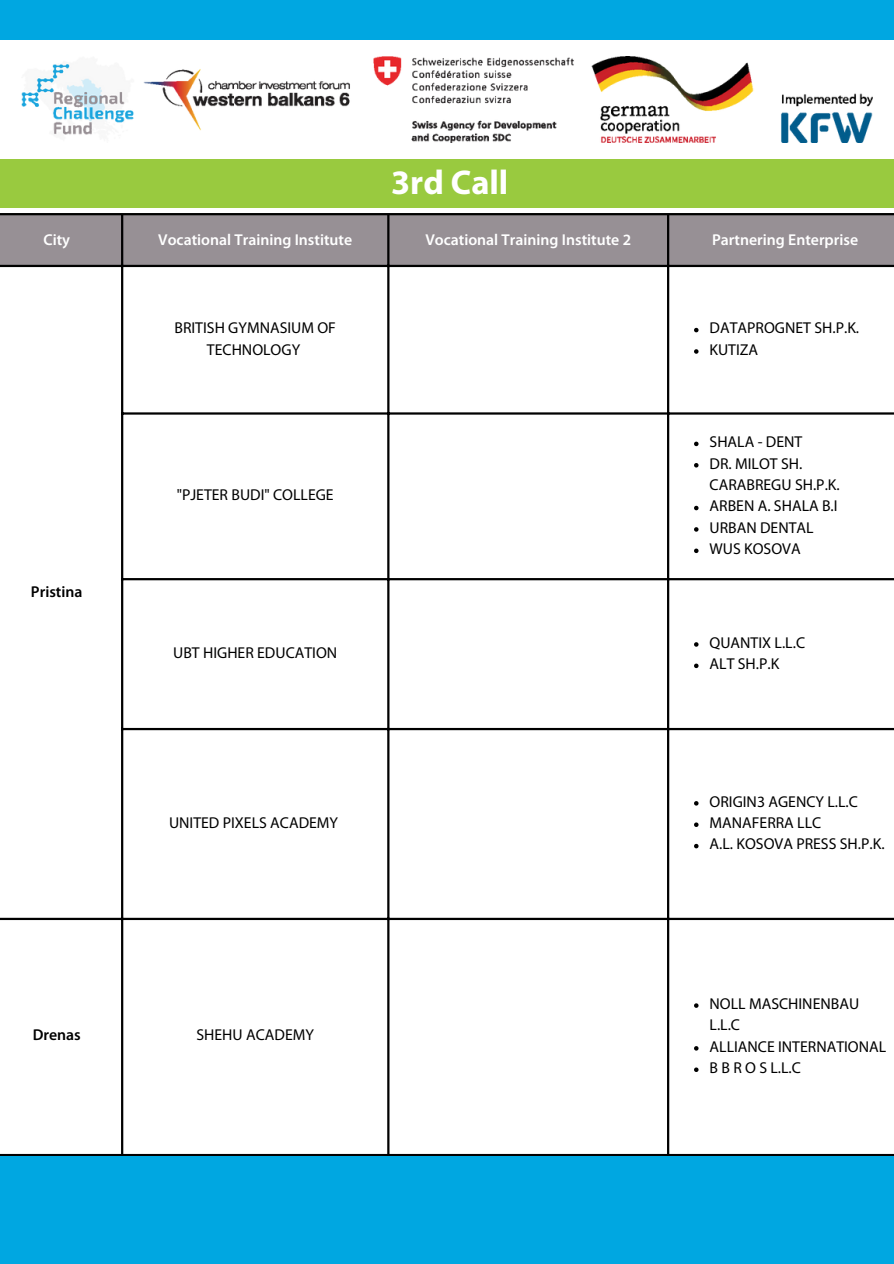
<style>
.page{position:relative;width:894px;height:1264px;background:#fff}
.page>*{position:absolute;margin:0;border:0;box-sizing:border-box;transform-origin:0 0}
.t1{font:700 34.35px "Myriad Pro";color:#fff}
.t2{font:15.75px/21.3px "Myriad Pro";color:#000}
.t3{font:600 15.75px "Myriad Pro";color:#fff}
.t4{font:600 15.75px "Myriad Pro";color:#000}
</style>
<div class="page">
<div style="left:1px;top:215px;width:892px;height:50px;background:#979095"></div>
<svg style="left:694px;top:328px;width:4px;height:4px"></svg>
<svg style="left:694px;top:349px;width:4px;height:5px"></svg>
<svg style="left:694px;top:441px;width:4px;height:5px"></svg>
<svg style="left:694px;top:463px;width:4px;height:4px"></svg>
<svg style="left:694px;top:506px;width:4px;height:4px"></svg>
<svg style="left:694px;top:527px;width:4px;height:4px"></svg>
<svg style="left:694px;top:548px;width:4px;height:5px"></svg>
<svg style="left:694px;top:642px;width:4px;height:4px"></svg>
<svg style="left:694px;top:663px;width:4px;height:5px"></svg>
<svg style="left:694px;top:801px;width:4px;height:4px"></svg>
<svg style="left:694px;top:822px;width:4px;height:5px"></svg>
<svg style="left:694px;top:843px;width:4px;height:5px"></svg>
<svg style="left:694px;top:1003px;width:4px;height:4px"></svg>
<svg style="left:694px;top:1046px;width:4px;height:4px"></svg>
<svg style="left:694px;top:1067px;width:4px;height:4px"></svg>
<hr style="left:0;top:215px;width:1px;height:938px;background:#000">
<hr style="left:121px;top:215px;width:2px;height:938px;background:#000">
<hr style="left:387px;top:215px;width:2px;height:938px;background:#000">
<hr style="left:666px;top:215px;width:3px;height:938px;background:#000">
<hr style="left:893px;top:215px;width:1px;height:938px;background:#000">
<hr style="left:0;top:213px;width:893px;height:2px;background:#000">
<hr style="left:0;top:265px;width:893px;height:2px;background:#000">
<hr style="left:121px;top:412px;width:772px;height:2px;background:#000">
<hr style="left:121px;top:578px;width:772px;height:2px;background:#000">
<hr style="left:121px;top:728px;width:772px;height:2px;background:#000">
<hr style="left:0;top:917px;width:893px;height:3px;background:#000">
<hr style="left:0;top:1153px;width:893px;height:3px;background:#000">
<div style="left:0;top:0;width:893px;height:40px;background:#00a7e1"></div>
<img style="left:21px;top:56px;width:851px;height:87px">
<div style="left:0;top:159px;width:893px;height:49px;background:#99ca3f"></div>
<div style="left:0;top:1156px;width:893px;height:107px;background:#00a7e1"></div>
<p class="t1" style="left:391px;top:168px;width:119px">3rd Call</p>
<p class="t3" style="left:43px;top:233px;width:28px">City</p>
<h1 class="t3" style="left:158px;top:233px;width:195px">Vocational Training Institute</h1>
<p class="t3" style="left:425px;top:233px;width:207px">Vocational Training Institute 2</p>
<p class="t3" style="left:712px;top:233px;width:147px">Partnering Enterprise</p>
<p class="t2" style="left:174px;top:319px;width:163px;text-align:center">BRITISH GYMNASIUM OF<br>TECHNOLOGY</p>
<p class="t2" style="left:709px;top:319px;width:151px">DATAPROGNET SH.P.K.</p>
<p class="t2" style="left:709px;top:340px;width:50px">KUTIZA</p>
<p class="t4" style="left:31px;top:585px;width:53px">Pristina</p>
<p class="t2" style="left:177px;top:485px;width:158px">"PJETER BUDI" COLLEGE</p>
<p class="t2" style="left:173px;top:643px;width:165px">UBT HIGHER EDUCATION</p>
<p class="t2" style="left:169px;top:813px;width:170px">UNITED PIXELS ACADEMY</p>
<p class="t4" style="left:33px;top:1028px;width:50px">Drenas</p>
<p class="t2" style="left:196px;top:1025px;width:119px">SHEHU ACADEMY</p>
<p class="t2" style="left:709px;top:432px;width:94px">SHALA - DENT</p>
<p class="t2" style="left:709px;top:454px;width:132px">DR. MILOT SH.<br>CARABREGU SH.P.K.</p>
<p class="t2" style="left:709px;top:497px;width:129px">ARBEN A. SHALA B.I</p>
<p class="t2" style="left:709px;top:518px;width:106px">URBAN DENTAL</p>
<p class="t2" style="left:709px;top:539px;width:93px">WUS KOSOVA</p>
<p class="t2" style="left:709px;top:633px;width:97px">QUANTIX L.L.C</p>
<p class="t2" style="left:709px;top:654px;width:71px">ALT SH.P.K</p>
<p class="t2" style="left:709px;top:792px;width:150px">ORIGIN3 AGENCY L.L.C</p>
<p class="t2" style="left:709px;top:813px;width:113px">MANAFERRA LLC</p>
<p class="t2" style="left:709px;top:834px;width:176px">A.L. KOSOVA PRESS SH.P.K.</p>
<p class="t2" style="left:709px;top:994px;width:151px">NOLL MASCHINENBAU<br>L.L.C</p>
<p class="t2" style="left:709px;top:1037px;width:178px">ALLIANCE INTERNATIONAL</p>
<p class="t2" style="left:709px;top:1058px;width:93px">BBROSL.L.C</p>
</div>
